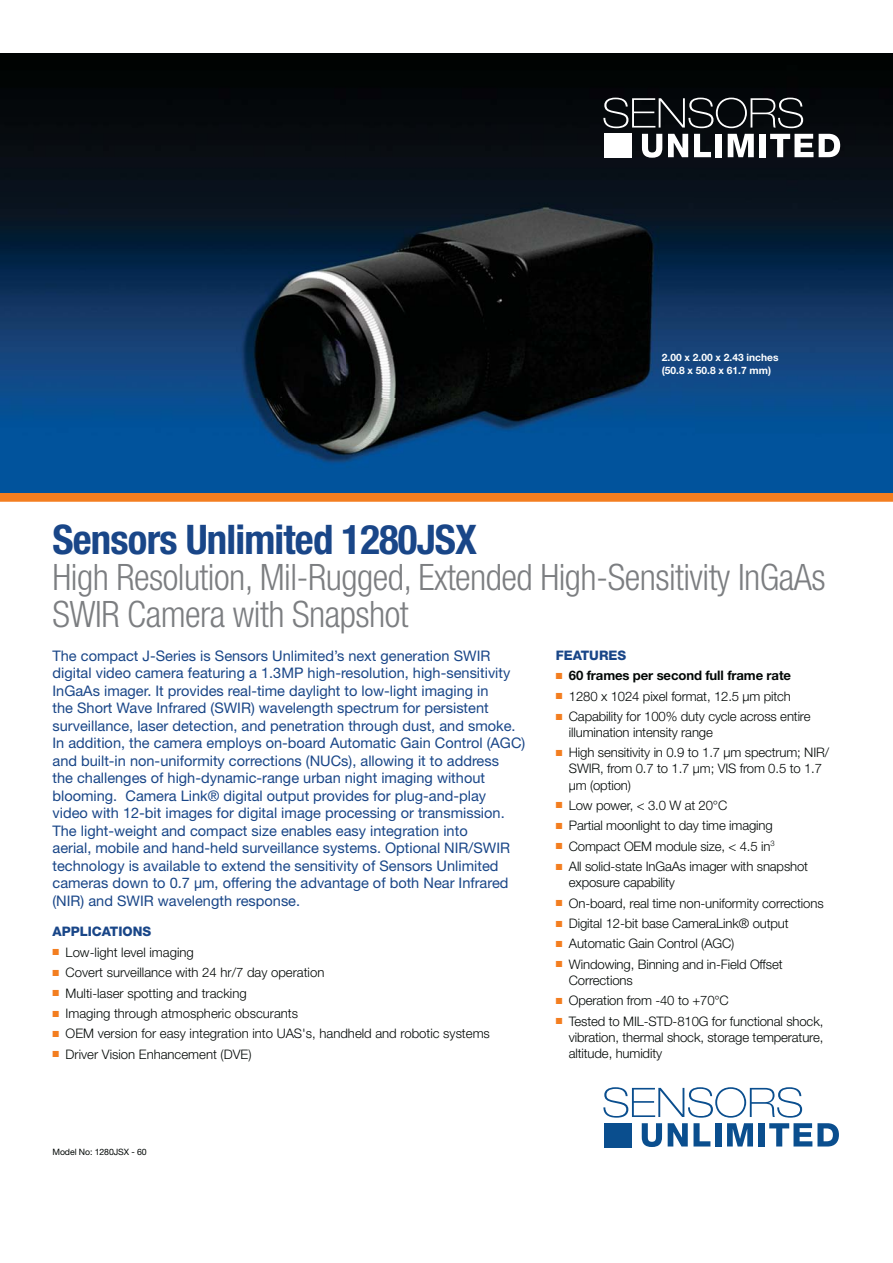
<style>
.page{position:relative;width:893px;height:1263px;background:#fff}
.page>*{position:absolute;margin:0;border:0;box-sizing:border-box;transform-origin:0 0}
.t1{font:700 condensed 40.8px "Helvetica Neue LT Std";letter-spacing:-.02em;color:#194688}
.t2{font:300 condensed 36.45px/36.5px "Helvetica Neue LT Std";letter-spacing:-.015em;color:#7c7e81}
.t3{font:14.55px/17.5px "Helvetica Neue LT Std";color:#194688}
.t4{font:300 13.2px/16px "Helvetica Neue LT Std";letter-spacing:-.01em;color:#030806}
.t5{font:700 13.2px "Helvetica Neue LT Std";letter-spacing:-.01em;color:#030806}
.t6{font:800 13.2px "Helvetica Neue LT Std";color:#194688}
.t7{font:700 10.2px/13.2px "Helvetica Neue LT Std";color:#fff}
.t8{font:8.7px "Helvetica Neue LT Std";letter-spacing:-.01em;color:#030806}
.s1{color:#f37e20}
</style>
<div class="page">
<svg style="left:603px;top:1087px;width:236px;height:60px"></svg>
<div style="left:604px;top:1123px;width:27px;height:25px;background:#0a4e8e"></div>
<img style="left:0;top:54px;width:893px;height:439px">
<div style="left:0;top:493px;width:893px;height:9px;background:#f37e20"></div>
<svg style="left:603px;top:98px;width:200px;height:30px;background:#35383a"></svg>
<svg style="left:642px;top:134px;width:20px;height:24px"></svg>
<svg style="left:668px;top:134px;width:20px;height:23px"></svg>
<svg style="left:694px;top:134px;width:17px;height:23px"></svg>
<div style="left:716px;top:134px;width:6px;height:23px;background:#fff"></div>
<svg style="left:728px;top:134px;width:26px;height:23px"></svg>
<div style="left:760px;top:134px;width:6px;height:23px;background:#fff"></div>
<svg style="left:770px;top:134px;width:70px;height:23px"></svg>
<div style="left:604px;top:133px;width:28px;height:25px;background:#fff"></div>
<p class="t7" style="left:662px;top:352px;width:118px">2.00 x 2.00 x 2.43 inches (50.8 x 50.8 x 61.7 mm)</p>
<h1 class="t1" style="left:53px;top:516px;width:426px">Sensors Unlimited 1280JSX</h1>
<h2 class="t2" style="left:53px;top:562px;width:775px">High Resolution, Mil-Rugged, Extended High-Sensitivity InGaAs<br>SWIR Camera with Snapshot</h2>
<p class="t6" style="left:556px;top:647px;width:72px">FEATURES</p>
<p class="t5" style="left:556px;top:670px;width:237px"><span class="s1">■</span> 60 frames per second full frame rate</p>
<p class="t4" style="left:556px;top:689px;width:237px"><span class="s1">■</span> 1280 x 1024 pixel format, 12.5 μm pitch</p>
<p class="t4" style="left:569px;top:709px;width:243px;text-indent:-13px"><span class="s1">■</span> Capability for 100% duty cycle across entire illumination intensity range</p>
<p class="t4" style="left:569px;top:746px;width:262px;text-indent:-13px"><span class="s1">■</span> High sensitivity in 0.9 to 1.7 μm spectrum; NIR/<br>SWIR, from 0.7 to 1.7 μm; VIS from 0.5 to 1.7 μm (option)</p>
<p class="t4" style="left:556px;top:798px;width:173px"><span class="s1">■</span> Low power, &lt; 3.0 W at 20°C</p>
<p class="t4" style="left:556px;top:819px;width:218px"><span class="s1">■</span> Partial moonlight to day time imaging</p>
<p class="t4" style="left:556px;top:839px;width:220px"><span class="s1">■</span> Compact OEM module size, &lt; 4.5 in<sup>3</sup></p>
<p class="t4" style="left:569px;top:860px;width:241px;text-indent:-13px"><span class="s1">■</span> All solid-state InGaAs imager with snapshot exposure capability</p>
<p class="t4" style="left:556px;top:896px;width:269px"><span class="s1">■</span> On-board, real time non-uniformity corrections</p>
<p class="t4" style="left:556px;top:916px;width:234px"><span class="s1">■</span> Digital 12-bit base CameraLink® output</p>
<p class="t4" style="left:556px;top:937px;width:180px"><span class="s1">■</span> Automatic Gain Control (AGC)</p>
<p class="t4" style="left:569px;top:957px;width:215px;text-indent:-13px"><span class="s1">■</span> Windowing, Binning and in-Field Offset<br>Corrections</p>
<p class="t4" style="left:556px;top:994px;width:175px"><span class="s1">■</span> Operation from -40 to +70°C</p>
<p class="t4" style="left:569px;top:1014px;width:256px;text-align:justify;text-indent:-13px"><span class="s1">■</span> Tested to MIL-STD-810G for functional shock, vibration, thermal shock, storage temperature, altitude, humidity</p>
<p class="t3" style="left:53px;top:648px;width:474px">The compact J-Series is Sensors Unlimited’s next generation SWIR digital video camera featuring a 1.3MP high-resolution, high-sensitivity InGaAs imager. It provides real-time daylight to low-light imaging in<br>the Short Wave Infrared (SWIR) wavelength spectrum for persistent surveillance, laser detection, and penetration through dust, and smoke.<br>In addition, the camera employs on-board Automatic Gain Control (AGC) and built-in non-uniformity corrections (NUCs), allowing it to address<br>the challenges of high-dynamic-range urban night imaging without blooming. Camera Link® digital output provides for plug-and-play<br>video with 12-bit images for digital image processing or transmission.<br>The light-weight and compact size enables easy integration into<br>aerial, mobile and hand-held surveillance systems. Optional NIR/SWIR technology is available to extend the sensitivity of Sensors Unlimited cameras down to 0.7 μm, offering the advantage of both Near Infrared (NIR) and SWIR wavelength response.</p>
<p class="t6" style="left:53px;top:924px;width:100px">APPLICATIONS</p>
<p class="t4" style="left:53px;top:945px;width:143px"><span class="s1">■</span> Low-light level imaging</p>
<p class="t4" style="left:53px;top:966px;width:273px"><span class="s1">■</span> Covert surveillance with 24 hr/7 day operation</p>
<p class="t4" style="left:53px;top:986px;width:196px"><span class="s1">■</span> Multi-laser spotting and tracking</p>
<p class="t4" style="left:53px;top:1006px;width:247px"><span class="s1">■</span> Imaging through atmospheric obscurants</p>
<p class="t4" style="left:53px;top:1027px;width:439px"><span class="s1">■</span> OEM version for easy integration into UAS's, handheld and robotic systems</p>
<p class="t4" style="left:53px;top:1047px;width:200px"><span class="s1">■</span> Driver Vision Enhancement (DVE)</p>
<p class="t8" style="left:53px;top:1149px;width:96px">Model No: 1280JSX - 60</p>
</div>
